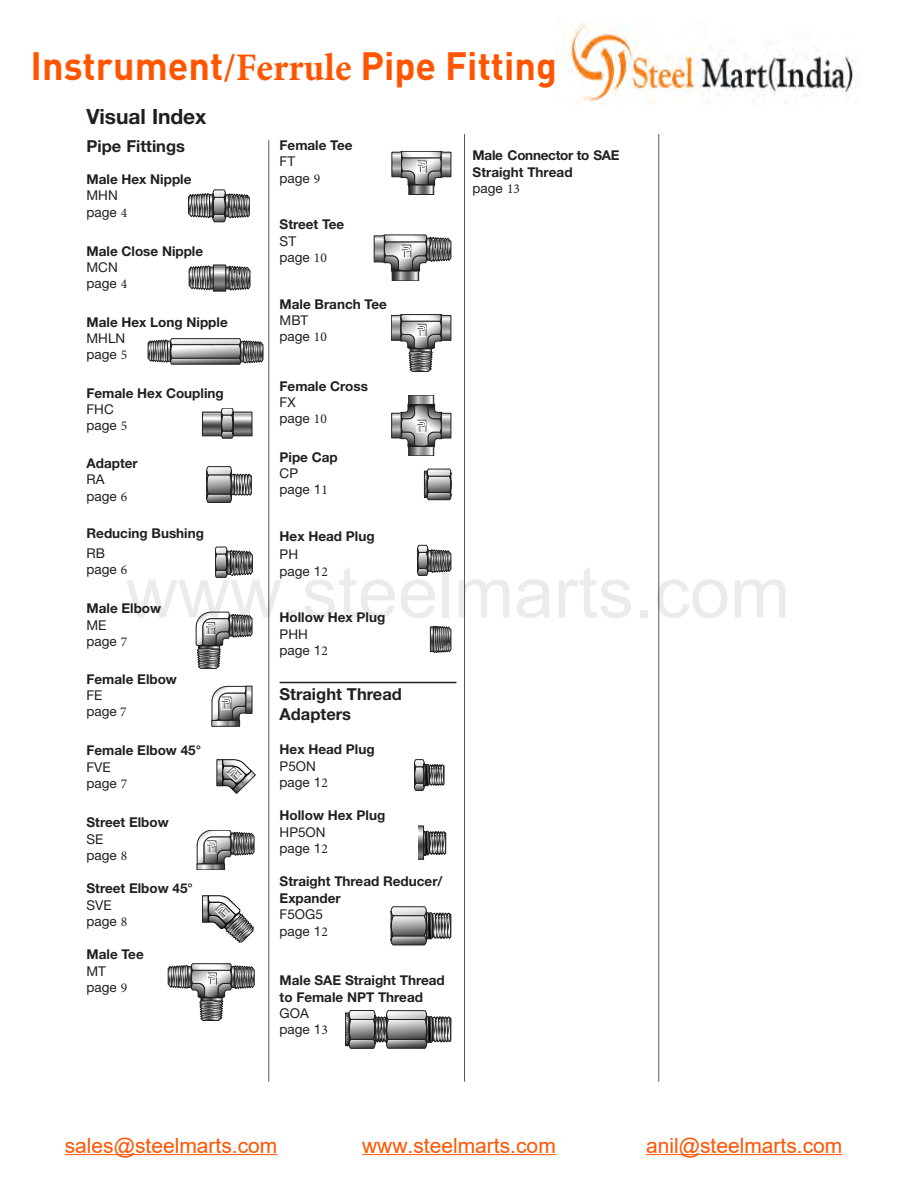
<style>
.page{position:relative;width:918px;height:1188px;background:#fff}
.page>*{position:absolute;margin:0;border:0;box-sizing:border-box;transform-origin:0 0}
.t1{font:700 39px "DINOT";color:#f50}
.t2{font:21px "Arial";color:#ff5400}
.t3{font:700 21px "Helvetica Neue LT Std";letter-spacing:-.005em;color:#231f20}
.t4{font:700 16.5px/19.5px "Helvetica Neue LT Std";color:#231f20}
.t5{font:700 13.5px/16.4px "Helvetica Neue LT Std";color:#231f20}
.t6{font:700 13.5px/16.4px "Helvetica Neue LT Std";letter-spacing:-.02em;color:#231f20}
.t7{font:13.5px/16.5px "Helvetica Neue LT Std";color:#231f20}
.s1{font-family:"Minion Pro"}
.s2{font-weight:400}
.s3{font-family:"Minion Pro";font-weight:400}
</style>
<div class="page">
<hr style="left:280px;top:682px;width:176px;height:1px;background:#231f20">
<hr style="left:268px;top:140px;width:1px;height:942px;background:#57585a">
<hr style="left:464px;top:134px;width:1px;height:948px;background:#57585a">
<hr style="left:658px;top:134px;width:1px;height:948px;background:#57585a">
<svg style="left:188px;top:190px;width:62px;height:32px"></svg>
<svg style="left:189px;top:265px;width:61px;height:26px"></svg>
<div style="left:213px;top:265px;width:13px;height:26px;border:1px solid #231f20"></div>
<svg style="left:148px;top:339px;width:115px;height:25px;background:#989797"></svg>
<svg style="left:202px;top:408px;width:50px;height:30px"></svg>
<svg style="left:207px;top:466px;width:45px;height:37px"></svg>
<div style="left:231px;top:474px;width:3px;height:21px;border:1px solid #231f20"></div>
<svg style="left:215px;top:547px;width:38px;height:30px"></svg>
<svg style="left:196px;top:612px;width:56px;height:57px"></svg>
<svg style="left:212px;top:686px;width:38px;height:41px"></svg>
<div style="left:246px;top:686px;width:6px;height:28px;border:1px solid #231f20"></div>
<svg style="left:217px;top:760px;width:38px;height:34px"></svg>
<svg style="left:197px;top:830px;width:57px;height:40px"></svg>
<div style="left:197px;top:864px;width:28px;height:6px;border:1px solid #231f20"></div>
<svg style="left:202px;top:896px;width:52px;height:47px"></svg>
<svg style="left:168px;top:964px;width:86px;height:57px"></svg>
<svg style="left:392px;top:151px;width:59px;height:44px"></svg>
<svg style="left:374px;top:235px;width:77px;height:46px"></svg>
<svg style="left:391px;top:314px;width:60px;height:58px"></svg>
<svg style="left:392px;top:395px;width:59px;height:61px"></svg>
<svg style="left:424px;top:469px;width:27px;height:31px"></svg>
<svg style="left:417px;top:545px;width:34px;height:30px"></svg>
<svg style="left:430px;top:626px;width:21px;height:27px"></svg>
<div style="left:430px;top:627px;width:3px;height:25px;border:1px solid #231f20"></div>
<svg style="left:414px;top:760px;width:30px;height:30px"></svg>
<div style="left:426px;top:764px;width:3px;height:22px;border:1px solid #231f20;border-radius:2px"></div>
<svg style="left:418px;top:826px;width:28px;height:34px"></svg>
<svg style="left:391px;top:907px;width:60px;height:39px"></svg>
<div style="left:428px;top:913px;width:5px;height:26px;border:1px solid #231f20;border-radius:2px"></div>
<div style="left:345px;top:1013px;width:4px;height:33px;border:1px solid #231f20"></div>
<svg style="left:346px;top:1010px;width:105px;height:39px;background:#969595"></svg>
<div style="left:428px;top:1016px;width:5px;height:27px;border:1px solid #231f20;border-radius:2px"></div>
<hr style="left:65px;top:1154px;width:213px;height:1px;background:#ff5400">
<hr style="left:362px;top:1154px;width:194px;height:1px;background:#ff5400">
<hr style="left:646px;top:1154px;width:196px;height:1px;background:#ff5400">
<img style="left:556px;top:19px;width:302px;height:86px">
<p class="t1" style="left:31px;top:40px;width:547px">Instrument<span class="s1">/Ferrule</span> Pipe Fittings</p>
<p class="t3" style="left:87px;top:103px;width:121px">Visual Index</p>
<p class="t4" style="left:87px;top:136px;width:100px">Pipe Fittings</p>
<p class="t5" style="left:87px;top:171px;width:106px">Male Hex Nipple<br><span class="s2">MHN<br>page</span> <span class="s3">4</span></p>
<p class="t5" style="left:87px;top:242px;width:118px">Male Close Nipple<br><span class="s2">MCN<br>page</span> <span class="s3">4</span></p>
<p class="t5" style="left:87px;top:314px;width:143px">Male Hex Long Nipple<br><span class="s2">MHLN<br>page</span> <span class="s3">5</span></p>
<p class="t5" style="left:87px;top:385px;width:139px">Female Hex Coupling<br><span class="s2">FHC<br>page</span> <span class="s3">5</span></p>
<p class="t5" style="left:87px;top:455px;width:53px">Adapter<br><span class="s2">RA page</span> <span class="s3">6</span></p>
<p class="t5" style="left:87px;top:525px;width:119px">Reducing Bushing</p>
<p class="t7" style="left:87px;top:545px;width:42px">RB page <span class="s1">6</span></p>
<p class="t5" style="left:87px;top:600px;width:76px">Male Elbow<br><span class="s2">ME<br>page</span> <span class="s3">7</span></p>
<p class="t5" style="left:87px;top:671px;width:92px">Female Elbow<br><span class="s2">FE<br>page</span> <span class="s3">7</span></p>
<p class="t5" style="left:87px;top:742px;width:116px">Female Elbow 45°<br><span class="s2">FVE<br>page</span> <span class="s3">7</span></p>
<p class="t5" style="left:87px;top:814px;width:84px">Street Elbow<br><span class="s2">SE<br>page</span> <span class="s3">8</span></p>
<p class="t5" style="left:87px;top:880px;width:108px">Street Elbow 45°<br><span class="s2">SVE<br>page</span> <span class="s3">8</span></p>
<p class="t5" style="left:87px;top:946px;width:59px">Male Tee<br><span class="s2">MT<br>page</span> <span class="s3">9</span></p>
<p class="t5" style="left:280px;top:136px;width:74px">Female Tee<br><span class="s2">FT<br>page</span> <span class="s3">9</span></p>
<p class="t5" style="left:280px;top:216px;width:66px">Street Tee<br><span class="s2">ST<br>page</span> <span class="s3">10</span></p>
<p class="t5" style="left:280px;top:296px;width:109px">Male Branch Tee<br><span class="s2">MBT<br>page</span> <span class="s3">10</span></p>
<p class="t5" style="left:280px;top:377px;width:90px">Female Cross<br><span class="s2">FX<br>page</span> <span class="s3">10</span></p>
<p class="t5" style="left:280px;top:448px;width:60px">Pipe Cap<br><span class="s2">CP<br>page 1</span><span class="s3">1</span></p>
<p class="t5" style="left:280px;top:527px;width:96px;line-height:18px">Hex Head Plug<br><span class="s2">PH</span></p>
<p class="t7" style="left:280px;top:563px;width:50px">page 1<span class="s1">2</span></p>
<p class="t5" style="left:280px;top:609px;width:107px">Hollow Hex Plug<br><span class="s2">PHH<br>page 1</span><span class="s3">2</span></p>
<p class="t4" style="left:280px;top:684px;width:124px">Straight Thread<br>Adapters</p>
<p class="t5" style="left:280px;top:741px;width:96px">Hex Head Plug<br><span class="s2">P5ON<br>page 1</span><span class="s3">2</span></p>
<p class="t5" style="left:280px;top:807px;width:107px">Hollow Hex Plug<br><span class="s2">HP5ON<br>page 1</span><span class="s3">2</span></p>
<p class="t5" style="left:280px;top:873px;width:165px">Straight Thread Reducer/<br>Expander<br><span class="s2">F5OG5<br>page 1</span><span class="s3">2</span></p>
<p class="t5" style="left:280px;top:972px;width:167px">Male SAE Straight Thread to Female NPT Thread<br><span class="s2">GOA<br>page 1</span><span class="s3">3</span></p>
<p class="t6" style="left:473px;top:147px;width:149px">Male Connector to SAE<br>Straight Thread<br><span class="s2">page</span> <span class="s3">13</span></p>
<h2 class="t2" style="left:65px;top:1131px;width:214px">sales@steelmarts.com</h2>
<h2 class="t2" style="left:362px;top:1131px;width:195px">www.steelmarts.com</h2>
<h2 class="t2" style="left:646px;top:1131px;width:198px">anil@steelmarts.com</h2>
</div>
